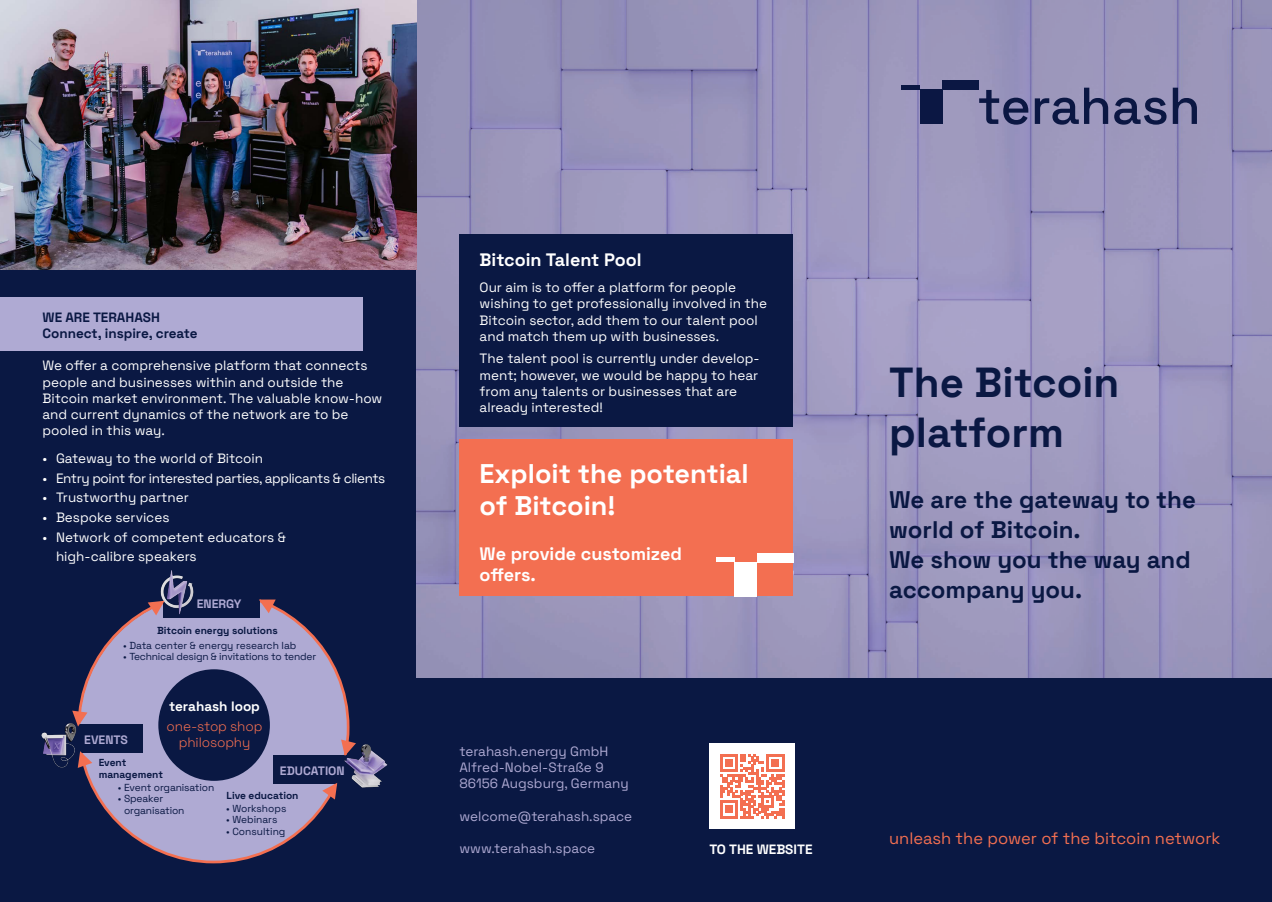
<style>
.page{position:relative;width:1272px;height:902px;background:#fff}
.page>*{position:absolute;margin:0;border:0;box-sizing:border-box;transform-origin:0 0}
.t1{font:700 42px "Space Grotesk";color:#0a1843}
.t2{font:700 27px "Space Grotesk";color:#fff}
.t3{font:700 24px/30px "Space Grotesk";color:#0a1843}
.t4{font:700 18px "Space Grotesk";color:#fff}
.t5{font:16.5px "Space Grotesk";color:#f36f51}
.t6{font:13.5px/16.2px "Space Grotesk";color:#fff}
.t7{font:13.5px/16.2px "Space Grotesk";color:#afaad3}
.t8{font:13.5px "Space Grotesk";letter-spacing:-.03em;color:#fff}
.t9{font:700 13.5px "Space Grotesk";color:#0a1843}
.t10{font:700 13.5px "Space Grotesk";color:#fff}
.t11{font:300 13.5px/16.4px "Space Grotesk";letter-spacing:-.01em;color:#f36f51;text-align:center}
.t12{font:700 12.15px "Space Grotesk";color:#afaad3}
.t13{font:10.2px/11.6px "Space Grotesk";letter-spacing:-.01em;color:#0a1843}
.t14{font:700 10.2px/11.6px "Space Grotesk";color:#0a1843}
</style>
<div class="page">
<div style="left:0;top:0;width:417px;height:901px;background:#0a1843"></div>
<img style="left:417px;top:0;width:854px;height:678px">
<svg style="left:979px;top:90px;width:49px;height:35px;background:#62648e"></svg>
<svg style="left:1034px;top:88px;width:74px;height:37px;background:#6a6b92"></svg>
<svg style="left:1114px;top:98px;width:52px;height:27px"></svg>
<svg style="left:1172px;top:88px;width:24px;height:36px"></svg>
<div style="left:901px;top:85px;width:19px;height:5px;background:#0b1743"></div>
<div style="left:920px;top:90px;width:22px;height:34px;background:#0b1743"></div>
<div style="left:942px;top:81px;width:37px;height:9px;background:#0b1743"></div>
<div style="left:391px;top:678px;width:880px;height:223px;background:#0a1843"></div>
<img style="left:0;top:0;width:417px;height:269px">
<div style="left:459px;top:439px;width:334px;height:156px;background:#f36f51"></div>
<div style="left:716px;top:557px;width:18px;height:5px;background:#fff"></div>
<div style="left:734px;top:562px;width:23px;height:34px;background:#fff"></div>
<div style="left:757px;top:553px;width:36px;height:9px;background:#fff"></div>
<div style="left:709px;top:743px;width:85px;height:85px;background:#fff"></div>
<svg style="left:720px;top:754px;width:64px;height:64px"></svg>
<div style="left:459px;top:234px;width:334px;height:192px;background:#0a1843"></div>
<div style="left:0;top:298px;width:362px;height:53px;background:#afaad3"></div>
<div style="left:79px;top:593px;width:269px;height:269px;background:#afaad3;border-radius:50%"></div>
<div style="left:164px;top:589px;width:96px;height:29px;background:#0a1843"></div>
<div style="left:273px;top:755px;width:96px;height:29px;background:#0a1843"></div>
<div style="left:54px;top:724px;width:88px;height:29px;background:#0a1843"></div>
<img style="left:156px;top:570px;width:38px;height:48px">
<img style="left:344px;top:744px;width:44px;height:44px">
<img style="left:41px;top:723px;width:39px;height:45px">
<svg style="left:259px;top:599px;width:17px;height:14px"></svg>
<svg style="left:148px;top:600px;width:16px;height:15px"></svg>
<svg style="left:341px;top:739px;width:15px;height:16px"></svg>
<svg style="left:72px;top:710px;width:15px;height:16px"></svg>
<svg style="left:78px;top:751px;width:14px;height:16px"></svg>
<svg style="left:322px;top:783px;width:15px;height:16px"></svg>
<div style="left:158px;top:669px;width:112px;height:111px;background:#0a1843;border-radius:50%"></div>
<p class="t9" style="left:43px;top:307px;width:119px">WE ARE TERAHASH</p>
<p class="t9" style="left:43px;top:323px;width:157px">Connect, inspire, create</p>
<p class="t6" style="left:43px;top:357px;width:326px">We offer a comprehensive platform that connects</p>
<p class="t6" style="left:43px;top:373px;width:302px">people and businesses within and outside the</p>
<p class="t6" style="left:43px;top:389px;width:341px">Bitcoin market environment. The valuable know-how and current dynamics of the network are to be</p>
<p class="t6" style="left:43px;top:421px;width:124px">pooled in this way.</p>
<p class="t6" style="left:43px;top:450px;width:222px">• Gateway to the world of Bitcoin</p>
<p class="t8" style="left:43px;top:468px;width:344px">• Entry point for interested parties, applicants &amp; clients</p>
<p class="t6" style="left:43px;top:489px;width:148px">• Trustworthy partner</p>
<p class="t6" style="left:43px;top:508px;width:128px">• Bespoke services</p>
<p class="t6" style="left:56px;top:526px;width:231px;line-height:19.5px;text-indent:-14px">• Network of competent educators &amp; high-calibre speakers</p>
<p class="t12" style="left:197px;top:595px;width:46px">ENERGY</p>
<p class="t14" style="left:157px;top:624px;width:122px">Bitcoin energy solutions</p>
<p class="t13" style="left:123px;top:638px;width:175px">• Data center &amp; energy research lab</p>
<p class="t13" style="left:123px;top:650px;width:194px">• Technical design &amp; invitations to tender</p>
<p class="t12" style="left:84px;top:730px;width:45px">EVENTS</p>
<p class="t10" style="left:169px;top:695px;width:92px">terahash loop</p>
<p class="t11" style="left:167px;top:717px;width:97px">one-stop shop philosophy</p>
<p class="t14" style="left:99px;top:756px;width:66px">Event management</p>
<p class="t12" style="left:280px;top:761px;width:66px">EDUCATION</p>
<p class="t13" style="left:118px;top:780px;width:98px">• Event organisation</p>
<p class="t13" style="left:124px;top:792px;width:62px;text-indent:-6px">• Speaker organisation</p>
<p class="t13" style="left:226px;top:801px;width:62px">• Workshops</p>
<p class="t13" style="left:226px;top:813px;width:53px">• Webinars</p>
<p class="t13" style="left:226px;top:824px;width:61px">• Consulting</p>
<p class="t14" style="left:226px;top:788px;width:74px">Live education</p>
<p class="t4" style="left:479px;top:246px;width:163px">Bitcoin Talent Pool</p>
<p class="t6" style="left:479px;top:279px;width:289px">Our aim is to offer a platform for people wishing to get professionally involved in the Bitcoin sector, add them to our talent pool and match them up with businesses.</p>
<p class="t6" style="left:479px;top:350px;width:282px;text-align:justify">The talent pool is currently under develop&shy;ment; however, we would be happy to hear from any talents or businesses that are</p>
<p class="t6" style="left:479px;top:398px;width:125px">already interested!</p>
<p class="t2" style="left:479px;top:453px;width:270px">Exploit the potential</p>
<p class="t2" style="left:479px;top:486px;width:137px">of Bitcoin!</p>
<p class="t4" style="left:479px;top:541px;width:204px">We provide customized</p>
<p class="t4" style="left:479px;top:562px;width:58px">offers.</p>
<p class="t7" style="left:459px;top:742px;width:150px">terahash.energy GmbH</p>
<p class="t7" style="left:459px;top:758px;width:171px">Alfred-Nobel-Straße 9<br>86156 Augsburg, Germany</p>
<p class="t7" style="left:459px;top:807px;width:174px">welcome@terahash.space</p>
<p class="t7" style="left:459px;top:839px;width:137px">www.terahash.space</p>
<p class="t10" style="left:709px;top:838px;width:105px">TO THE WEBSITE</p>
<p class="t1" style="left:889px;top:351px;width:232px">The Bitcoin</p>
<p class="t1" style="left:889px;top:401px;width:176px">platform</p>
<p class="t3" style="left:889px;top:483px;width:308px">We are the gateway to the world of Bitcoin.</p>
<p class="t3" style="left:889px;top:543px;width:303px">We show you the way and</p>
<p class="t3" style="left:889px;top:573px;width:195px">accompany you.</p>
<p class="t5" style="left:889px;top:825px;width:333px">unleash the power of the bitcoin network</p>
</div>
